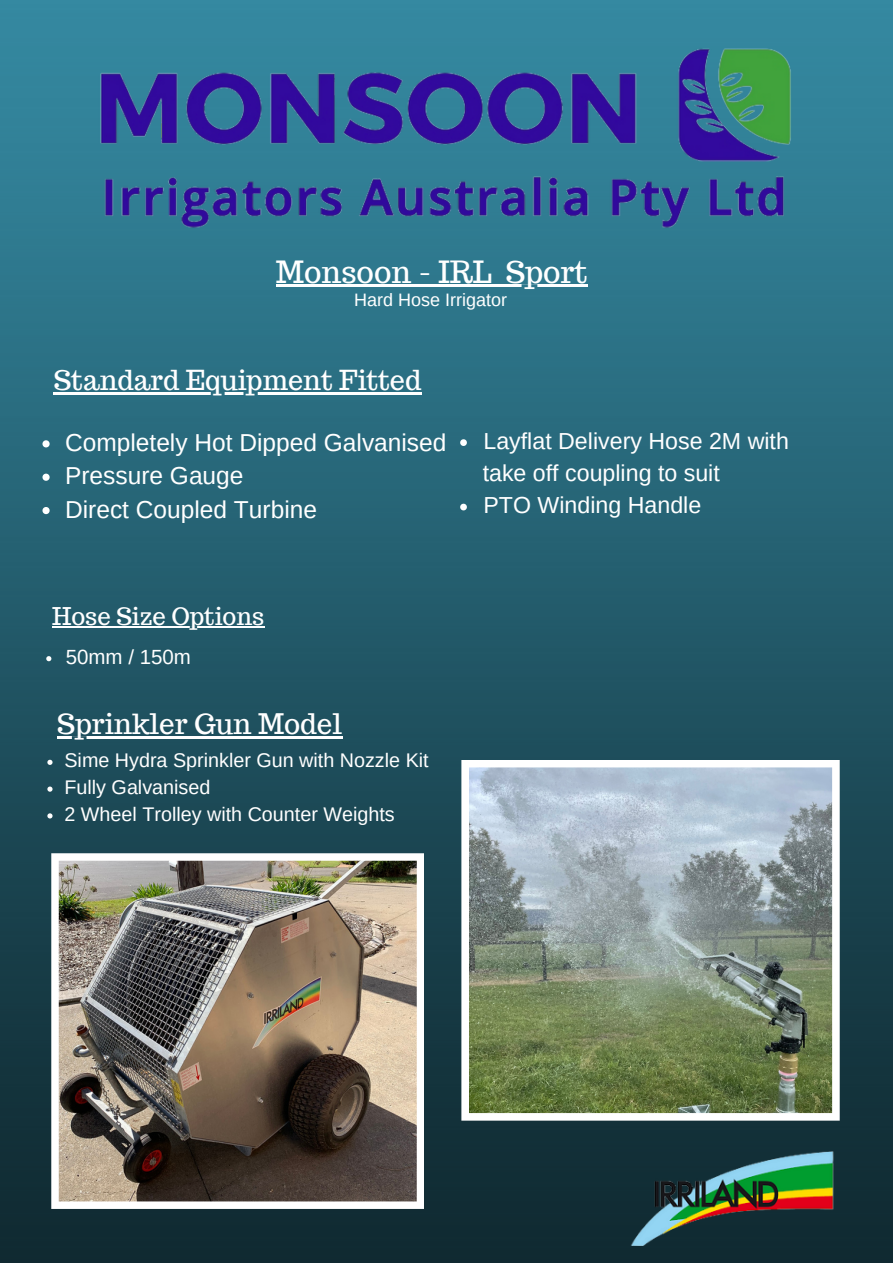
<style>
.page{position:relative;width:893px;height:1264px;background:#fff}
.page>*{position:absolute;margin:0;border:0;box-sizing:border-box;transform-origin:0 0}
.t1{font:30px "Trocchi";color:#fff}
.t2{font:27.75px "Trocchi";color:#fff}
.t3{font:27px "Trocchi";color:#fff}
.t4{font:24.45px/33.3px "Arimo";color:#fff}
.t5{font:23.85px "Trocchi";color:#fff}
.t6{font:23.25px "Arimo";color:#fff}
.t7{font:20.55px "Arimo";color:#fff}
.t8{font:19.8px/26.8px "Arimo";color:#fff}
.t9{font:18px "Arimo";color:#fff}
</style>
<div class="page">
<img style="left:0;top:0;width:892px;height:1262px">
<img style="left:73px;top:38px;width:746px;height:196px">
<img style="left:51px;top:853px;width:373px;height:355px">
<svg style="left:461px;top:759px;width:378px;height:361px;background:#919f92"></svg>
<img style="left:604px;top:1134px;width:255px;height:128px">
<svg style="left:42px;top:440px;width:8px;height:7px"></svg>
<svg style="left:42px;top:473px;width:8px;height:8px"></svg>
<svg style="left:42px;top:507px;width:8px;height:7px"></svg>
<svg style="left:460px;top:439px;width:7px;height:7px"></svg>
<svg style="left:460px;top:503px;width:7px;height:7px"></svg>
<hr style="left:54px;top:392px;width:368px;height:2px;background:#fff">
<hr style="left:276px;top:285px;width:215px;height:2px;background:#fff">
<svg style="left:491px;top:285px;width:14px;height:2px"></svg>
<hr style="left:505px;top:285px;width:82px;height:2px;background:#fff">
<hr style="left:52px;top:626px;width:212px;height:2px;background:#fff">
<svg style="left:46px;top:656px;width:5px;height:5px"></svg>
<hr style="left:57px;top:736px;width:285px;height:3px;background:#fff">
<svg style="left:47px;top:759px;width:6px;height:6px"></svg>
<svg style="left:47px;top:786px;width:6px;height:5px"></svg>
<svg style="left:47px;top:813px;width:6px;height:5px"></svg>
<h1 class="t1" style="left:276px;top:252px;width:313px">Monsoon - IRL Sport</h1>
<p class="t9" style="left:354px;top:289px;width:154px">Hard Hose Irrigator</p>
<h3 class="t3" style="left:54px;top:362px;width:369px">Standard Equipment Fitted</h3>
<p class="t4" style="left:65px;top:426px;width:383px">Completely Hot Dipped Galvanised<br>Pressure Gauge<br>Direct Coupled Turbine</p>
<p class="t6" style="left:483px;top:427px;width:307px">Layflat Delivery Hose 2M with</p>
<p class="t6" style="left:482px;top:460px;width:239px">take off coupling to suit</p>
<p class="t6" style="left:483px;top:492px;width:219px">PTO Winding Handle</p>
<p class="t5" style="left:52px;top:601px;width:214px">Hose Size Options</p>
<p class="t7" style="left:66px;top:645px;width:127px">50mm / 150m</p>
<h2 class="t2" style="left:57px;top:706px;width:286px">Sprinkler Gun Model</h2>
<p class="t8" style="left:64px;top:746px;width:366px">Sime Hydra Sprinkler Gun with Nozzle Kit<br>Fully Galvanised<br>2 Wheel Trolley with Counter Weights</p>
</div>
